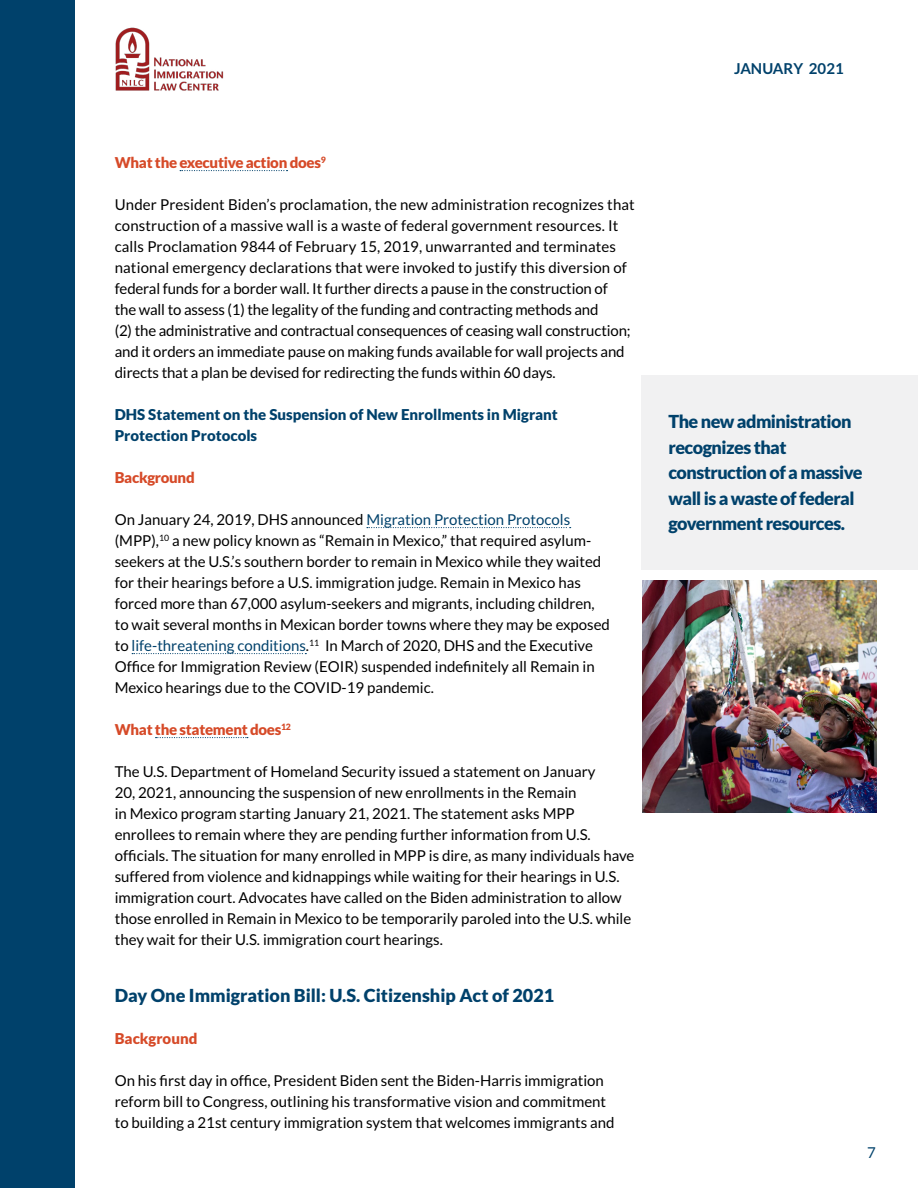
<style>
.page{position:relative;width:918px;height:1188px;background:#fff}
.page>*{position:absolute;margin:0;border:0;box-sizing:border-box;transform-origin:0 0}
.t1{font:900 18px/25.5px "Lato";letter-spacing:-.03em;color:#00416b}
.t2{font:900 18px "Lato";color:#00416b}
.t3{font:15px/21px "Lato";color:#000}
.t4{font:900 15px/21px "Lato";color:#00416b}
.t5{font:900 15px "Lato";letter-spacing:-.02em;color:#d64a28}
.t6{font:700 15px "Lato";color:#00416b}
.t7{font:900 15px "Lato";color:#d64a28}
.t8{font:15px "Lato";color:#00416b}
.s1{color:#00416b}
</style>
<div class="page">
<img style="left:115px;top:27px;width:109px;height:64px">
<div style="left:0;top:0;width:74px;height:1188px;background:#00416b"></div>
<svg style="left:180px;top:170px;width:108px;height:1px"></svg>
<svg style="left:367px;top:527px;width:204px;height:1px"></svg>
<svg style="left:132px;top:653px;width:174px;height:1px"></svg>
<svg style="left:156px;top:737px;width:92px;height:1px"></svg>
<div style="left:642px;top:375px;width:276px;height:195px;background:#f1f1f2"></div>
<img style="left:643px;top:580px;width:233px;height:233px">
<p class="t5" style="left:115px;top:153px;width:213px">What the executive action does<sup>9</sup></p>
<p class="t3" style="left:115px;top:194px;width:522px">Under President Biden’s proclamation, the new administration recognizes that construction of a massive wall is a waste of federal government resources. It calls Proclamation 9844 of February 15, 2019, unwarranted and terminates national emergency declarations that were invoked to justify this diversion of federal funds for a border wall. It further directs a pause in the construction of<br>the wall to assess (1) the legality of the funding and contracting methods and<br>(2) the administrative and contractual consequences of ceasing wall construction; and it orders an immediate pause on making funds available for wall projects and directs that a plan be devised for redirecting the funds within 60 days.</p>
<p class="t4" style="left:115px;top:403px;width:445px">DHS Statement on the Suspension of New Enrollments in Migrant<br>Protection Protocols</p>
<p class="t5" style="left:115px;top:468px;width:81px">Background</p>
<p class="t3" style="left:115px;top:509px;width:497px">On January 24, 2019, DHS announced <span class="s1">Migration Protection Protocols </span>(MPP),<sup>10</sup> a new policy known as “Remain in Mexico,” that required asylum&shy;seekers at the U.S.’s southern border to remain in Mexico while they waited for their hearings before a U.S. immigration judge. Remain in Mexico has forced more than 67,000 asylum-seekers and migrants, including children, to wait several months in Mexican border towns where they may be exposed to <span class="s1">life-threatening conditions</span>.<sup>11</sup> In March of 2020, DHS and the Executive Office for Immigration Review (EOIR) suspended indefinitely all Remain in Mexico hearings due to the COVID-19 pandemic.</p>
<p class="t5" style="left:115px;top:720px;width:178px">What the statement does<sup>12</sup></p>
<p class="t3" style="left:115px;top:761px;width:521px">The U.S. Department of Homeland Security issued a statement on January<br>20, 2021, announcing the suspension of new enrollments in the Remain<br>in Mexico program starting January 21, 2021. The statement asks MPP enrollees to remain where they are pending further information from U.S. officials. The situation for many enrolled in MPP is dire, as many individuals have suffered from violence and kidnappings while waiting for their hearings in U.S. immigration court. Advocates have called on the Biden administration to allow those enrolled in Remain in Mexico to be temporarily paroled into the U.S. while they wait for their U.S. immigration court hearings.</p>
<p class="t2" style="left:115px;top:984px;width:441px">Day One Immigration Bill: U.S. Citizenship Act of 2021</p>
<p class="t7" style="left:115px;top:1029px;width:84px">Background</p>
<p class="t3" style="left:115px;top:1070px;width:501px">On his first day in office, President Biden sent the Biden-Harris immigration reform bill to Congress, outlining his transformative vision and commitment to building a 21st century immigration system that welcomes immigrants and</p>
<p class="t6" style="left:734px;top:60px;width:111px">JANUARY 2021</p>
<p class="t1" style="left:668px;top:408px;width:196px">The new administration recognizes that construction of a massive wall is a waste of federal government resources.</p>
<p class="t8" style="left:867px;top:1144px;width:10px">7</p>
</div>
